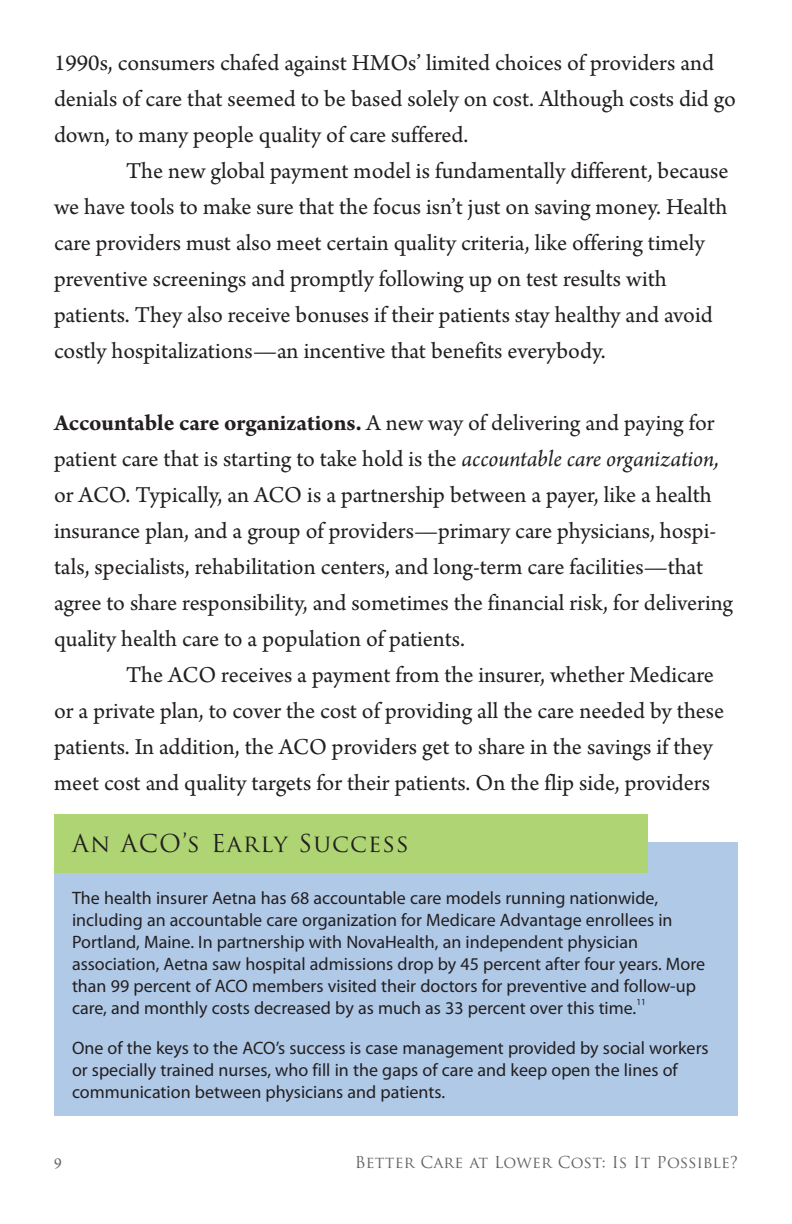
<style>
.page{position:relative;width:792px;height:1224px;background:#fff}
.page>*{position:absolute;margin:0;border:0;box-sizing:border-box;transform-origin:0 0}
.BT_2_-_Arno{font:24px/36px "Arno Pro";letter-spacing:.005em;color:#231f20}
.BT_-_Arno{font:24px/36px "Arno Pro";letter-spacing:.015em;color:#231f20}
.BT_2_-_Arno-2{font:24px "Trajan Pro";letter-spacing:.05em;color:#231f20}
.BT_2_-_Arno-3{font:18px/22px "Myriad Pro";color:#231f20}
.t1{font:16px "Trajan Pro";letter-spacing:.01em;color:#636366}
.t2{font:16px "Arno Pro";color:#636366}
.BT_2_-_Arno-4{font:9.4px "Myriad Pro";color:#231f20}
.s1{font-weight:700}
.s2{font-style:italic}
</style>
<div class="page">
<div style="left:54px;top:843px;width:684px;height:273px;background:#b0c9e7"></div>
<div style="left:54px;top:814px;width:594px;height:58px;background:#aed474"></div>
<p class="BT_2_-_Arno" style="left:54px;top:46px;width:683px">1990s, consumers chafed against HMOs’ limited choices of providers and denials of care that seemed to be based solely on cost. Although costs did go down, to many people quality of care suffered.</p>
<p class="BT_2_-_Arno" style="left:54px;top:154px;width:676px;text-indent:72px">The new global payment model is fundamentally different, because we have tools to make sure that the focus isn’t just on saving money. Health care providers must also meet certain quality criteria, like offering timely preventive screenings and promptly following up on test results with patients. They also receive bonuses if their patients stay healthy and avoid costly hospitalizations—an incentive that benefits everybody.</p>
<p class="BT_-_Arno" style="left:54px;top:406px;width:681px"><span class="s1">Accountable care organizations.</span> A new way of delivering and paying for patient care that is starting to take hold is the <span class="s2">accountable care organization, </span>or ACO. Typically, an ACO is a partnership between a payer, like a health insurance plan, and a group of providers—primary care physicians, hospi&shy;tals, specialists, rehabilitation centers, and long-term care facilities—that agree to share responsibility, and sometimes the financial risk, for delivering quality health care to a population of patients.</p>
<p class="BT_2_-_Arno" style="left:54px;top:658px;width:672px;text-indent:72px">The ACO receives a payment from the insurer, whether Medicare or a private plan, to cover the cost of providing all the care needed by these patients. In addition, the ACO providers get to share in the savings if they meet cost and quality targets for their patients. On the flip side, providers</p>
<p class="BT_2_-_Arno-2" style="left:72px;top:828px;width:339px">An ACO’s Early Success</p>
<p class="BT_2_-_Arno-3" style="left:72px;top:887px;width:635px">The health insurer Aetna has 68 accountable care models running nationwide, including an accountable care organization for Medicare Advantage enrollees in Portland, Maine. In partnership with NovaHealth, an independent physician association, Aetna saw hospital admissions drop by 45 percent after four years. More than 99 percent of ACO members visited their doctors for preventive and follow-up care, and monthly costs decreased by as much as 33 percent over this time.</p>
<p class="BT_2_-_Arno-4" style="left:636px;top:996px;width:11px">11</p>
<p class="BT_2_-_Arno-3" style="left:72px;top:1037px;width:638px">One of the keys to the ACO’s success is case management provided by social workers or specially trained nurses, who fill in the gaps of care and keep open the lines of communication between physicians and patients.</p>
<p class="t2" style="left:54px;top:1154px;width:9px">9</p>
<p class="t1" style="left:355px;top:1152px;width:385px">Better Care at Lower Cost: Is It Possible?</p>
</div>
